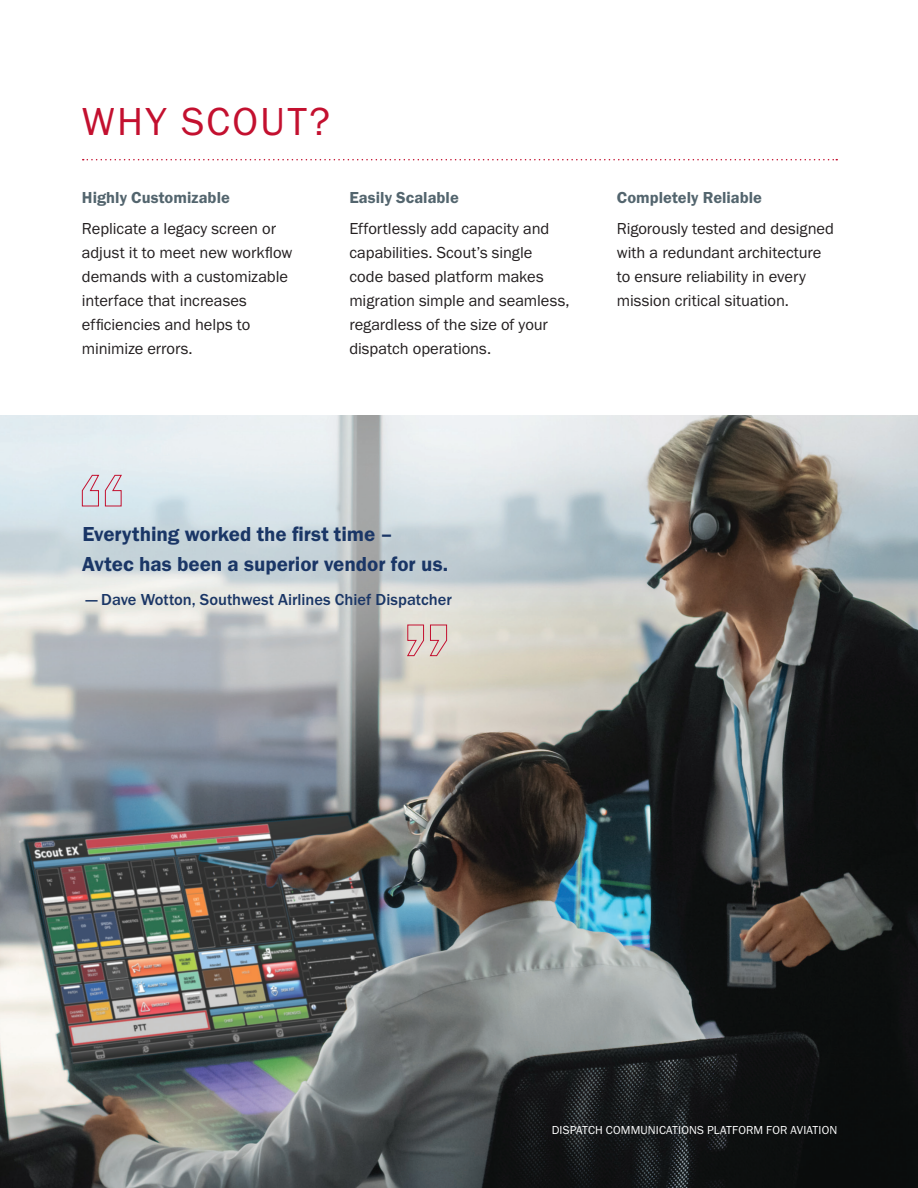
<style>
.page{position:relative;width:918px;height:1188px;background:#fff}
.page>*{position:absolute;margin:0;border:0;box-sizing:border-box;transform-origin:0 0}
.t1{font:40.5px "Franklin Gothic URW Boo";letter-spacing:.06em;color:#c3102f}
.t2{font:21px/30px "Franklin Gothic URW Dem";letter-spacing:-.005em;color:#1a3666}
.t3{font:16.5px/24px "Franklin Gothic URW Boo";letter-spacing:-.005em;color:#231f20}
.t4{font:16.5px "Franklin Gothic URW Dem";color:#53656e}
.t5{font:500 16.5px "Franklin Gothic URW";color:#1a3666}
.t6{font:12px "Franklin Gothic URW Boo";letter-spacing:.01em;color:#fff}
</style>
<div class="page">
<img style="left:0;top:416px;width:918px;height:772px">
<svg style="left:83px;top:159px;width:754px;height:1px"></svg>
<svg style="left:82px;top:475px;width:40px;height:32px"></svg>
<svg style="left:407px;top:624px;width:40px;height:32px"></svg>
<h1 class="t1" style="left:82px;top:96px;width:250px">WHY SCOUT?</h1>
<p class="t4" style="left:82px;top:187px;width:149px">Highly Customizable</p>
<p class="t3" style="left:82px;top:216px;width:212px">Replicate a legacy screen or adjust it to meet new workflow demands with a customizable interface that increases efficiencies and helps to minimize errors.</p>
<p class="t4" style="left:349px;top:187px;width:111px">Easily Scalable</p>
<p class="t3" style="left:349px;top:216px;width:222px">Effortlessly add capacity and capabilities. Scout’s single code based platform makes migration simple and seamless, regardless of the size of your dispatch operations.</p>
<p class="t4" style="left:617px;top:188px;width:147px">Completely Reliable</p>
<p class="t3" style="left:617px;top:216px;width:219px">Rigorously tested and designed with a redundant architecture to ensure reliability in every mission critical situation.</p>
<p class="t2" style="left:82px;top:519px;width:368px">Everything worked the first time –<br>Avtec has been a superior vendor for us.</p>
<p class="t5" style="left:86px;top:589px;width:367px">— Dave Wotton, Southwest Airlines Chief Dispatcher</p>
<p class="t6" style="left:552px;top:1123px;width:287px">DISPATCH COMMUNICATIONS PLATFORM FOR AVIATION</p>
</div>
